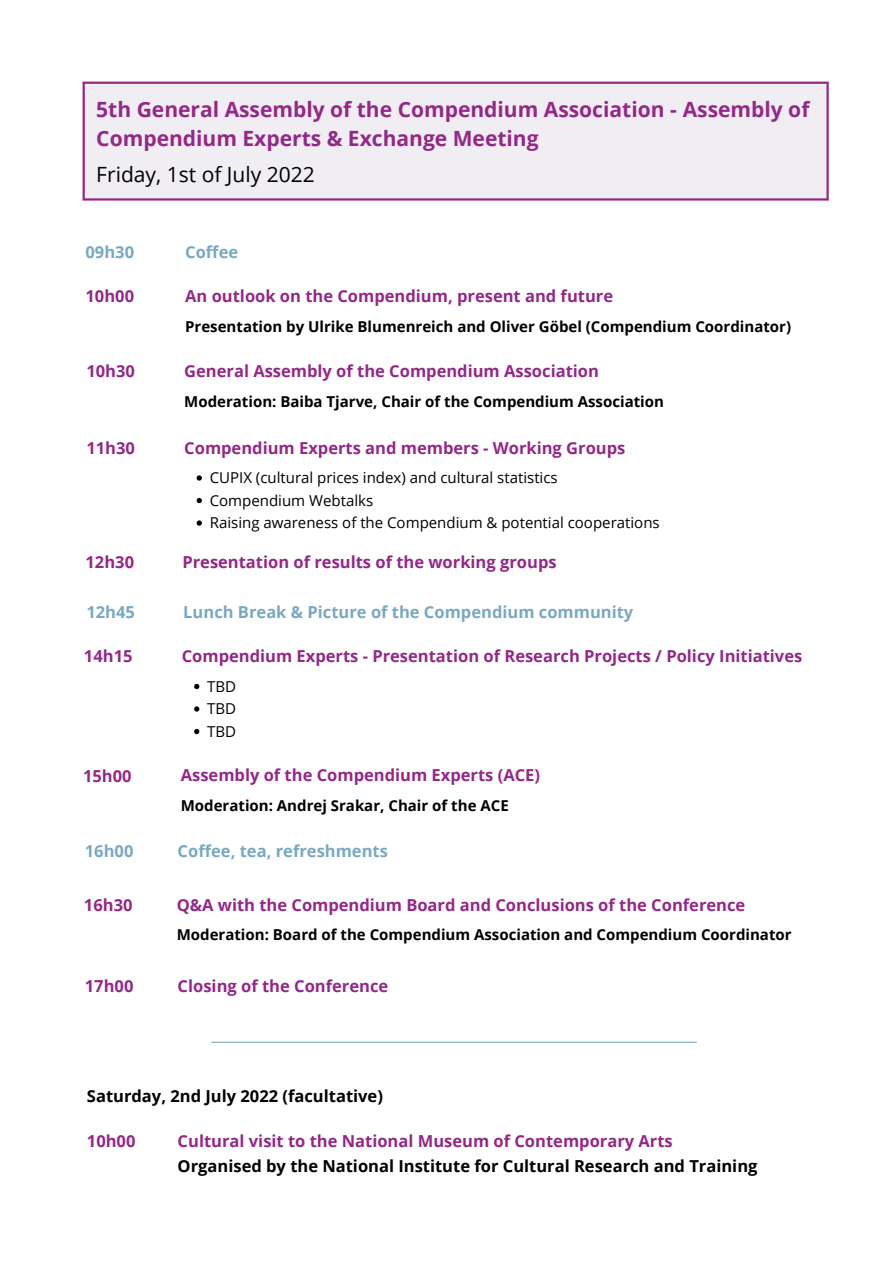
<style>
.page{position:relative;width:894px;height:1264px;background:#fff}
.page>*{position:absolute;margin:0;border:0;box-sizing:border-box;transform-origin:0 0}
.t1{font:700 21px/29.2px "Open Sans";color:#942887}
.t2{font:21px "Open Sans";color:#000}
.t3{font:700 16.5px "Open Sans";color:#942887}
.t4{font:700 16.5px "Open Sans";color:#000}
.t5{font:700 16.5px "Open Sans";color:#79a8c1}
.t6{font:700 15px "Open Sans";color:#000}
.t7{font:15px "Open Sans";color:#000}
</style>
<div class="page">
<svg style="left:194px;top:684px;width:5px;height:5px"></svg>
<svg style="left:194px;top:706px;width:5px;height:5px"></svg>
<svg style="left:194px;top:729px;width:5px;height:5px"></svg>
<svg style="left:196px;top:475px;width:6px;height:5px"></svg>
<svg style="left:196px;top:498px;width:6px;height:5px"></svg>
<svg style="left:196px;top:520px;width:6px;height:5px"></svg>
<div style="left:84px;top:84px;width:742px;height:115px;background:#f0eef2"></div>
<hr style="left:82px;top:84px;width:3px;height:114px;background:#942887">
<hr style="left:826px;top:84px;width:2px;height:114px;background:#942887">
<hr style="left:82px;top:82px;width:746px;height:2px;background:#942887">
<hr style="left:82px;top:198px;width:746px;height:2px;background:#942887">
<hr style="left:212px;top:1041px;width:484px;height:1px;background:#79a8c1">
<p class="t1" style="left:96px;top:94px;width:714px">5th General Assembly of the Compendium Association - Assembly of<br>Compendium Experts &amp; Exchange Meeting</p>
<p class="t2" style="left:96px;top:159px;width:220px">Friday, 1st of July 2022</p>
<p class="t5" style="left:85px;top:240px;width:50px">09h30</p>
<p class="t5" style="left:185px;top:240px;width:55px">Coffee</p>
<p class="t3" style="left:85px;top:284px;width:50px">10h00</p>
<p class="t3" style="left:185px;top:284px;width:429px">An outlook on the Compendium, present and future</p>
<p class="t6" style="left:185px;top:316px;width:607px">Presentation by Ulrike Blumenreich and Oliver Göbel (Compendium Coordinator)</p>
<p class="t3" style="left:86px;top:359px;width:50px">10h30</p>
<p class="t3" style="left:184px;top:359px;width:416px">General Assembly of the Compendium Association</p>
<p class="t6" style="left:184px;top:390px;width:481px">Moderation: Baiba Tjarve, Chair of the Compendium Association</p>
<p class="t3" style="left:86px;top:436px;width:50px">11h30</p>
<p class="t3" style="left:184px;top:436px;width:442px">Compendium Experts and members - Working Groups</p>
<p class="t7" style="left:210px;top:467px;width:349px">CUPIX (cultural prices index) and cultural statistics</p>
<p class="t7" style="left:210px;top:490px;width:165px">Compendium Webtalks</p>
<p class="t7" style="left:210px;top:512px;width:451px">Raising awareness of the Compendium &amp; potential cooperations</p>
<p class="t3" style="left:85px;top:550px;width:50px">12h30</p>
<p class="t3" style="left:182px;top:550px;width:375px">Presentation of results of the working groups</p>
<p class="t5" style="left:86px;top:600px;width:50px">12h45</p>
<p class="t5" style="left:183px;top:600px;width:451px">Lunch Break &amp; Picture of the Compendium community</p>
<p class="t3" style="left:84px;top:644px;width:50px">14h15</p>
<p class="t3" style="left:182px;top:644px;width:622px">Compendium Experts - Presentation of Research Projects / Policy Initiatives</p>
<p class="t7" style="left:207px;top:675px;width:30px">TBD</p>
<p class="t7" style="left:207px;top:698px;width:30px">TBD</p>
<p class="t7" style="left:207px;top:720px;width:30px">TBD</p>
<p class="t3" style="left:83px;top:764px;width:50px">15h00</p>
<p class="t3" style="left:181px;top:763px;width:360px">Assembly of the Compendium Experts (ACE)</p>
<p class="t6" style="left:181px;top:795px;width:329px">Moderation: Andrej Srakar, Chair of the ACE</p>
<p class="t5" style="left:85px;top:839px;width:50px">16h00</p>
<p class="t5" style="left:178px;top:839px;width:212px">Coffee, tea, refreshments</p>
<p class="t3" style="left:84px;top:893px;width:50px">16h30</p>
<p class="t3" style="left:177px;top:893px;width:570px">Q&amp;A with the Compendium Board and Conclusions of the Conference</p>
<p class="t6" style="left:177px;top:924px;width:616px">Moderation: Board of the Compendium Association and Compendium Coordinator</p>
<p class="t3" style="left:85px;top:974px;width:50px">17h00</p>
<p class="t3" style="left:178px;top:974px;width:212px">Closing of the Conference</p>
<p class="t4" style="left:87px;top:1084px;width:297px">Saturday, 2nd July 2022 (facultative)</p>
<p class="t3" style="left:87px;top:1129px;width:50px">10h00</p>
<p class="t3" style="left:178px;top:1129px;width:496px">Cultural visit to the National Museum of Contemporary Arts</p>
<p class="t4" style="left:178px;top:1154px;width:581px">Organised by the National Institute for Cultural Research and Training</p>
</div>
